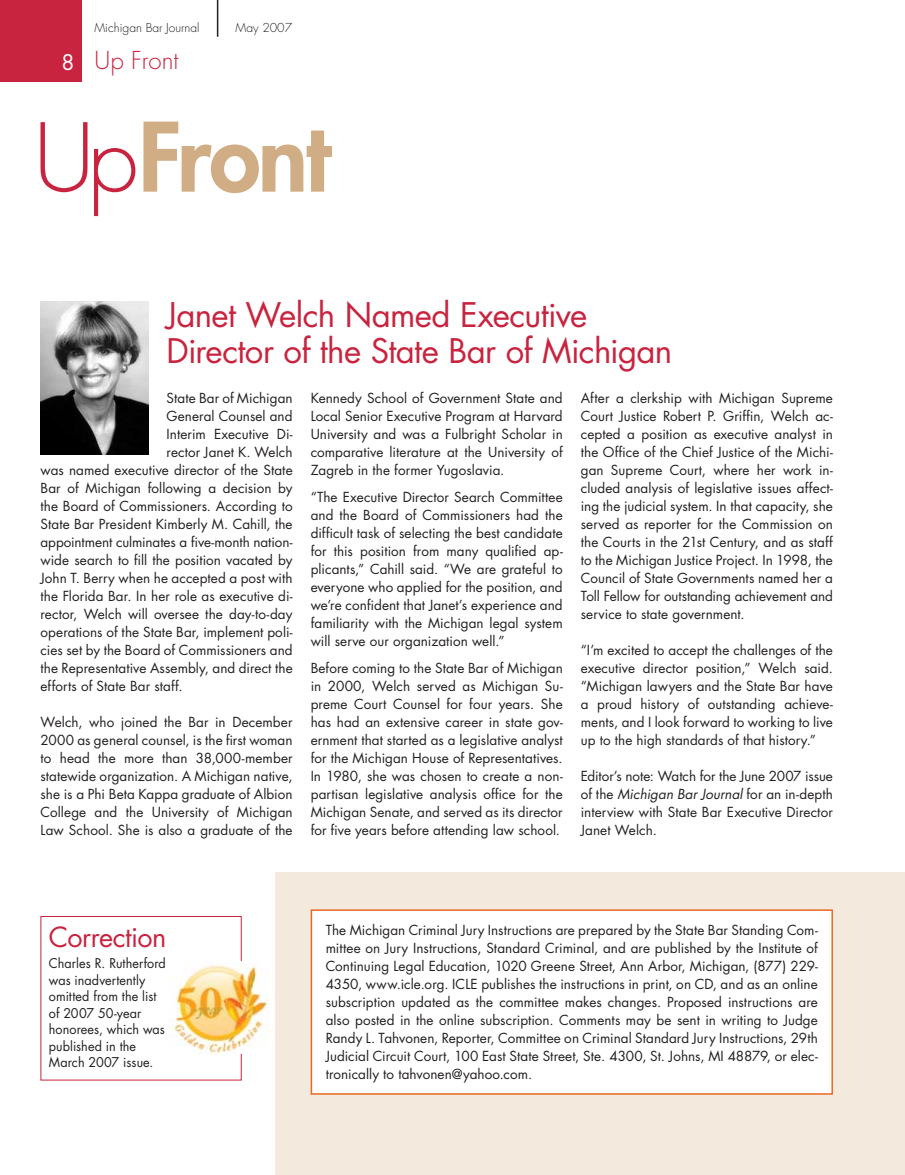
<style>
.page{position:relative;width:905px;height:1175px;background:#fff}
.page>*{position:absolute;margin:0;border:0;box-sizing:border-box;transform-origin:0 0}
.t1{font:33px/36px "Futura";letter-spacing:-.02em;color:#c9243f}
.t2{font:27px "Futura";letter-spacing:-.015em;color:#c9243f}
.t3{font:300 24px "Futura";color:#c9243f}
.t4{font:13.5px/18px "Futura";letter-spacing:.005em;color:#231f20;text-align:justify}
.t5{font:13.2px/16.5px "Futura";letter-spacing:.005em;color:#231f20;scale:.96 1}
.t6{font:300 12px "Futura";color:#231f20}
.s1{font-style:italic}
</style>
<div class="page">
<div style="left:0;top:0;width:82px;height:82px;background:#c9243f"></div>
<hr style="left:217px;top:0;width:1px;height:37px;background:#231f20">
<div style="left:274px;top:872px;width:630px;height:302px;background:#f4e9dd"></div>
<svg style="left:143px;top:122px;width:189px;height:71px"></svg>
<svg style="left:40px;top:122px;width:47px;height:70px"></svg>
<svg style="left:94px;top:148px;width:41px;height:68px"></svg>
<div style="left:40px;top:916px;width:202px;height:164px;border:1px solid #c9243f"></div>
<img style="left:168px;top:961px;width:100px;height:92px">
<div style="left:311px;top:910px;width:521px;height:184px;background:#fff"></div>
<div style="left:310px;top:909px;width:522px;height:185px;border:2px solid #e96720"></div>
<img style="left:40px;top:302px;width:108px;height:152px">
<p class="t6" style="left:94px;top:20px;width:106px">Michigan Bar Journal</p>
<p class="t6" style="left:236px;top:20px;width:58px">May 2007</p>
<h3 class="t3" style="left:94px;top:45px;width:85px">Up Front</h3>
<h1 class="t1" style="left:166px;top:297px;width:507px">Janet Welch Named Executive<br>Director of the State Bar of Michigan</h1>
<p class="t4" style="left:166px;top:389px;width:127px">State Bar of Michigan</p>
<p class="t4" style="left:166px;top:407px;width:127px">General Counsel and</p>
<p class="t4" style="left:166px;top:425px;width:128px">Interim Executive Di-</p>
<p class="t4" style="left:166px;top:443px;width:127px">rector Janet K. Welch</p>
<p class="t4" style="left:40px;top:461px;width:254px">was named executive director of the State</p>
<p class="t4" style="left:40px;top:479px;width:253px">Bar of Michigan following a de-cision by</p>
<p class="t4" style="left:40px;top:497px;width:254px">the Board of Commissioners. According to</p>
<p class="t4" style="left:40px;top:515px;width:253px">State Bar President Kimberly M. Cahill, the</p>
<p class="t4" style="left:40px;top:533px;width:254px">appointment culminates a five-month nation-</p>
<p class="t4" style="left:40px;top:551px;width:253px">wide search to fill the position vacated by</p>
<p class="t4" style="left:40px;top:569px;width:254px">John T. Berry when he accepted a post with</p>
<p class="t4" style="left:40px;top:587px;width:254px">the Florida Bar. In her role as executive di-</p>
<p class="t4" style="left:40px;top:605px;width:253px">rector, Welch will oversee the day-to-day</p>
<p class="t4" style="left:40px;top:623px;width:254px">operations of the State Bar, implement poli-</p>
<p class="t4" style="left:40px;top:641px;width:254px">cies set by the Board of Commissioners and</p>
<p class="t4" style="left:40px;top:659px;width:254px">the Representative Assembly, and direct the</p>
<p class="t4" style="left:40px;top:677px;width:143px">efforts of State Bar staff.</p>
<p class="t4" style="left:40px;top:713px;width:254px">Welch, who joined the Bar in December 2000 as general counsel, is the first woman to head the more than 38,000-member statewide organization. A Michigan native, she is a Phi Beta Kappa graduate of Albion College and the University of Michigan Law School. She is also a graduate of the</p>
<p class="t4" style="left:310px;top:389px;width:253px">Kennedy School of Government State and Local Senior Exec-utive Program at Harvard University and was a Fulbright Scholar in comparative literature at the University of Zagreb in the former Yugoslavia.</p>
<p class="t4" style="left:310px;top:488px;width:254px">“The Executive Director Search Committee and the Board of Commissioners had the difficult task of selecting the best candidate for this position from many qualified ap&shy;plicants,” Cahill said. “We are grateful to every-one who applied for the position, and we’re confident that Janet’s experience and familiarity with the Michigan legal system will serve our organization well.”</p>
<p class="t4" style="left:310px;top:659px;width:254px">Before coming to the State Bar of Michigan in 2000, Welch served as Michigan Su&shy;preme Court Counsel for four years. She has had an extensive career in state gov&shy;ernment that started as a legislative analyst for the Michigan House of Representatives.<br>In 1980, she was chosen to create a non&shy;partisan legislative analysis office for the Michigan Senate, and served as its director for five years before attending law school.</p>
<p class="t4" style="left:580px;top:389px;width:254px">After a clerkship with Michigan Supreme Court Justice Robert P. Griffin, Welch ac&shy;cepted a position as executive analyst in the Office of the Chief Justice of the Michi&shy;gan Supreme Court, where her work in&shy;cluded analysis of legislative issues affect&shy;ing the judicial system. In that capacity, she served as reporter for the Commission on the Courts in the 21st Century, and as staff to the Michigan Justice Project. In 1998, the Council of State Governments named her a Toll Fellow for outstanding achievement and service to state government.</p>
<p class="t4" style="left:580px;top:641px;width:254px">“I’m excited to accept the challenges of the executive director position,” Welch said. “Michigan lawyers and the State Bar have a proud history of outstanding achieve&shy;ments, and I look forward to working to live up to the high standards of that history.”</p>
<p class="t4" style="left:580px;top:767px;width:253px">Editor’s note: Watch for the June 2007 issue of the <span class="s1">Michigan Bar Journal</span> for an in-depth interview with State Bar Executive Director Janet Welch.</p>
<h2 class="t2" style="left:49px;top:918px;width:119px">Correction</h2>
<p class="t5" style="left:49px;top:955px;width:123px">Charles R. Rutherford was inadvertently omitted from the list of 2007 50-year honorees, which was published in the<br>March 2007 issue.</p>
<p class="t4" style="left:326px;top:920px;width:494px">The Michigan Criminal Jury Instructions are prepared by the State Bar Standing Com&shy;mittee on Jury Instructions, Standard Criminal, and are published by the Institute of Continuing Legal Education, 1020 Greene Street, Ann Arbor, Michigan, (877) 229- 4350, www.icle.org. ICLE publishes the instructions in print, on CD, and as an online subscription updated as the committee makes changes. Proposed instructions are also posted in the online subscription. Comments may be sent in writing to Judge Randy L. Tahvonen, Reporter, Committee on Criminal Standard Jury Instructions, 29th Judicial Circuit Court, 100 East State Street, Ste. 4300, St. Johns, MI 48879, or elec&shy;tronically to tahvonen@yahoo.com.</p>
</div>
